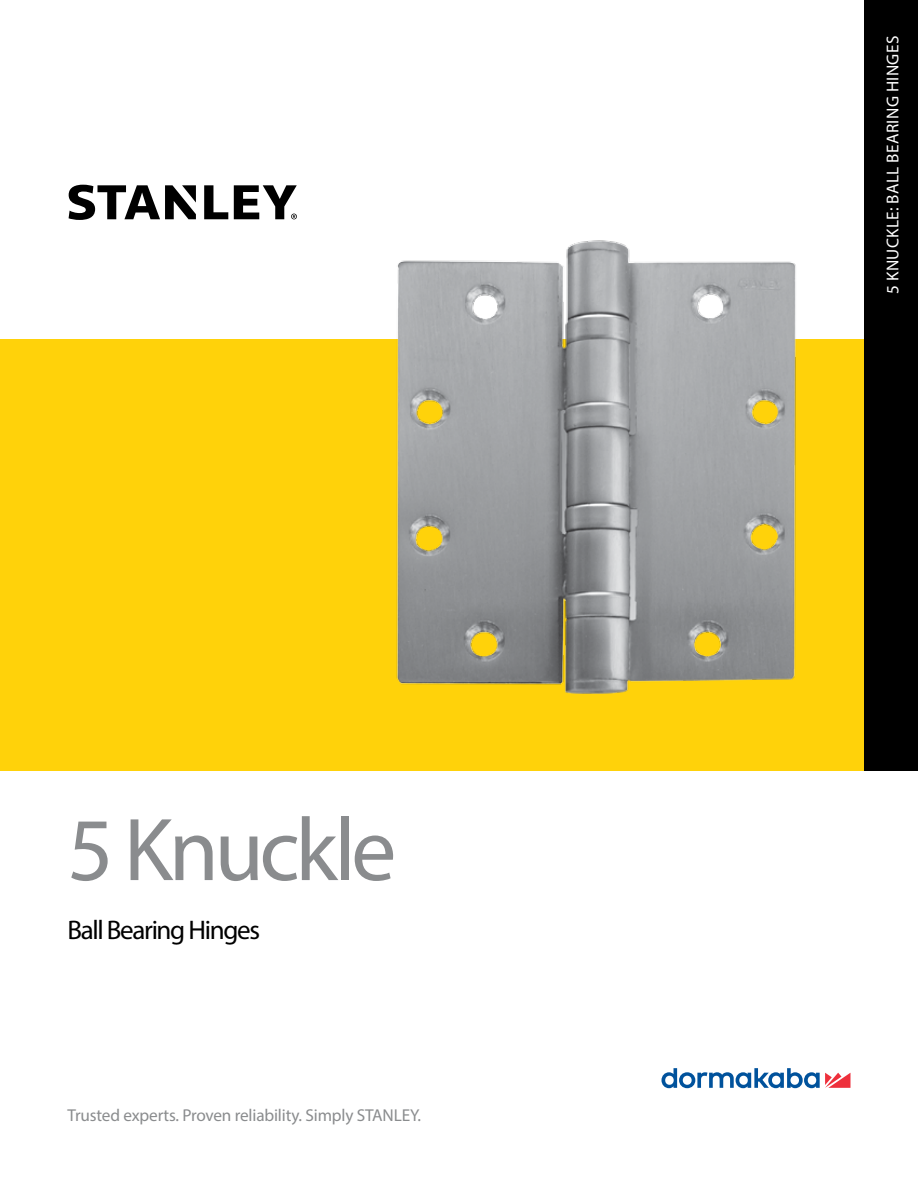
<style>
.page{position:relative;width:918px;height:1188px;background:#fff}
.page>*{position:absolute;margin:0;border:0;box-sizing:border-box;transform-origin:0 0}
.t1{font:90px "Myriad Pro";letter-spacing:-.05em;color:#8a8c8e}
.t2{font:27px "Myriad Pro";letter-spacing:-.05em;color:#000}
.t3{font:17.25px "Myriad Pro";letter-spacing:-.01em;color:#8a8c8e}
.t4{font:17.25px "Myriad Pro";letter-spacing:.02em;color:#fff}
</style>
<div class="page">
<div style="left:0;top:339px;width:918px;height:432px;background:#ffd20a"></div>
<div style="left:864px;top:0;width:54px;height:771px;background:#000"></div>
<svg style="left:69px;top:185px;width:228px;height:35px"></svg>
<svg style="left:661px;top:1068px;width:190px;height:20px"></svg>
<img style="left:396px;top:240px;width:400px;height:454px">
<h1 class="t1" style="left:68px;top:794px;width:330px">5 Knuckle</h1>
<h2 class="t2" style="left:68px;top:913px;width:194px">Ball Bearing Hinges</h2>
<p class="t3" style="left:68px;top:1105px;width:355px">Trusted experts. Proven reliability. Simply STANLEY.</p>
<p class="t4" style="left:882px;top:294px;width:259px;rotate:-90deg">5 KNUCKLE: BALL BEARING HINGES</p>
</div>
